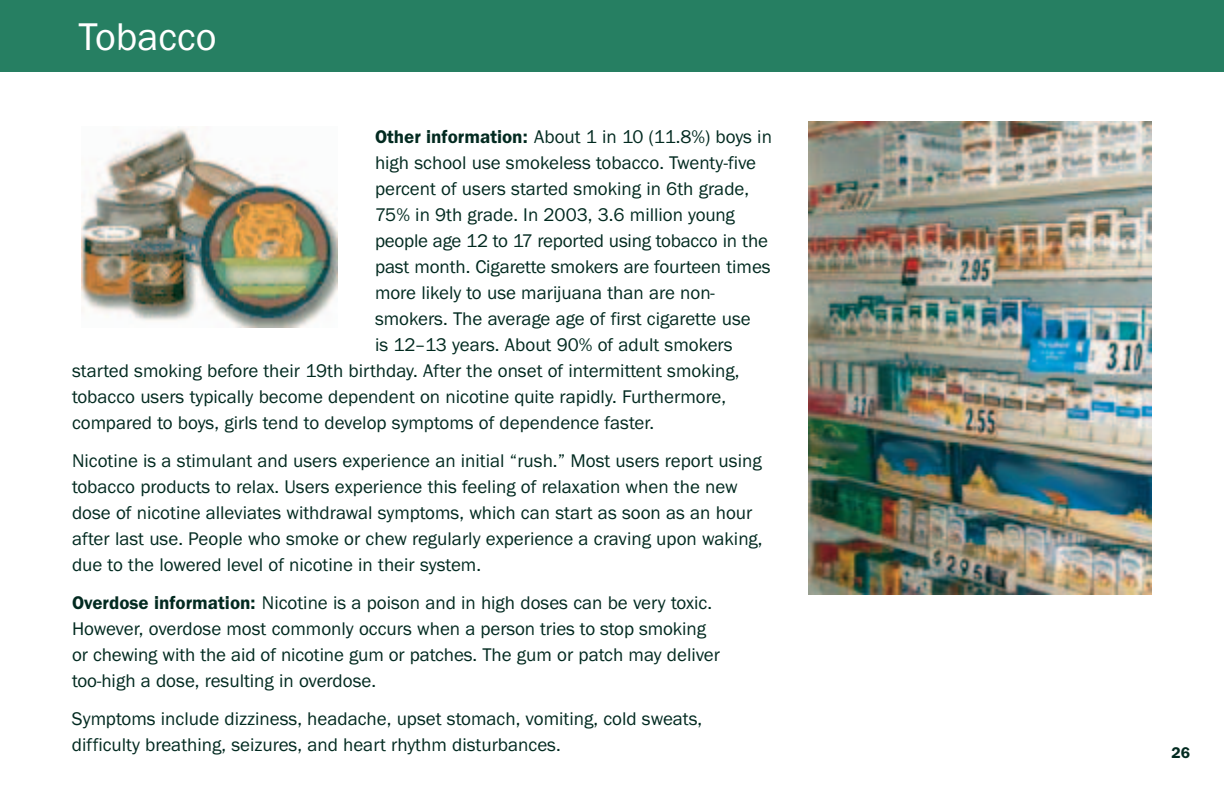
<style>
.page{position:relative;width:1224px;height:792px;background:#fff}
.page>*{position:absolute;margin:0;border:0;box-sizing:border-box;transform-origin:0 0}
.t1{font:40px "Franklin Got ITC";color:#fff}
.t2{font:19px/26px "Franklin Got ITC";color:#022a20}
.t3{font:600 16px "Franklin Got ITC";color:#022a20}
.s1{font-weight:600}
</style>
<div class="page">
<div style="left:0;top:0;width:1224px;height:72px;background:#267f62"></div>
<img style="left:82px;top:126px;width:256px;height:202px">
<img style="left:809px;top:122px;width:342px;height:473px">
<h1 class="t1" style="left:78px;top:24px;width:140px">Tobacco</h1>
<p class="t2" style="left:375px;top:125px;width:398px"><span class="s1">Other information:</span> About 1 in 10 (11.8%) boys in</p>
<p class="t2" style="left:375px;top:151px;width:383px">high school use smokeless tobacco. Twenty-five</p>
<p class="t2" style="left:375px;top:177px;width:376px">percent of users started smoking in 6th grade,</p>
<p class="t2" style="left:375px;top:203px;width:361px">75% in 9th grade. In 2003, 3.6 million young</p>
<p class="t2" style="left:375px;top:229px;width:395px">people age 12 to 17 reported using tobacco in the</p>
<p class="t2" style="left:375px;top:255px;width:397px">past month. Cigarette smokers are fourteen times</p>
<p class="t2" style="left:375px;top:281px;width:341px">more likely to use marijuana than are non-</p>
<p class="t2" style="left:375px;top:307px;width:377px">smokers. The average age of first cigarette use</p>
<p class="t2" style="left:375px;top:333px;width:359px">is 12–13 years. About 90% of adult smokers</p>
<p class="t2" style="left:72px;top:359px;width:669px">started smoking before their 19th birthday. After the onset of intermittent smoking,</p>
<p class="t2" style="left:72px;top:385px;width:656px">tobacco users typically become dependent on nicotine quite rapidly. Furthermore,</p>
<p class="t2" style="left:72px;top:411px;width:584px">compared to boys, girls tend to develop symptoms of dependence faster.</p>
<p class="t2" style="left:72px;top:449px;width:692px">Nicotine is a stimulant and users experience an initial “rush.” Most users report using tobacco products to relax. Users experience this feeling of relaxation when the new dose of nicotine alleviates withdrawal symptoms, which can start as soon as an hour after last use. People who smoke or chew regularly experience a craving upon waking, due to the lowered level of nicotine in their system.</p>
<p class="t2" style="left:72px;top:591px;width:650px"><span class="s1">Overdose information:</span> Nicotine is a poison and in high doses can be very toxic.<br>However, overdose most commonly occurs when a person tries to stop smoking or chewing with the aid of nicotine gum or patches. The gum or patch may deliver too-high a dose, resulting in overdose.</p>
<p class="t2" style="left:72px;top:707px;width:632px">Symptoms include dizziness, headache, upset stomach, vomiting, cold sweats, difficulty breathing, seizures, and heart rhythm disturbances.</p>
<p class="t3" style="left:1171px;top:747px;width:20px">26</p>
</div>
